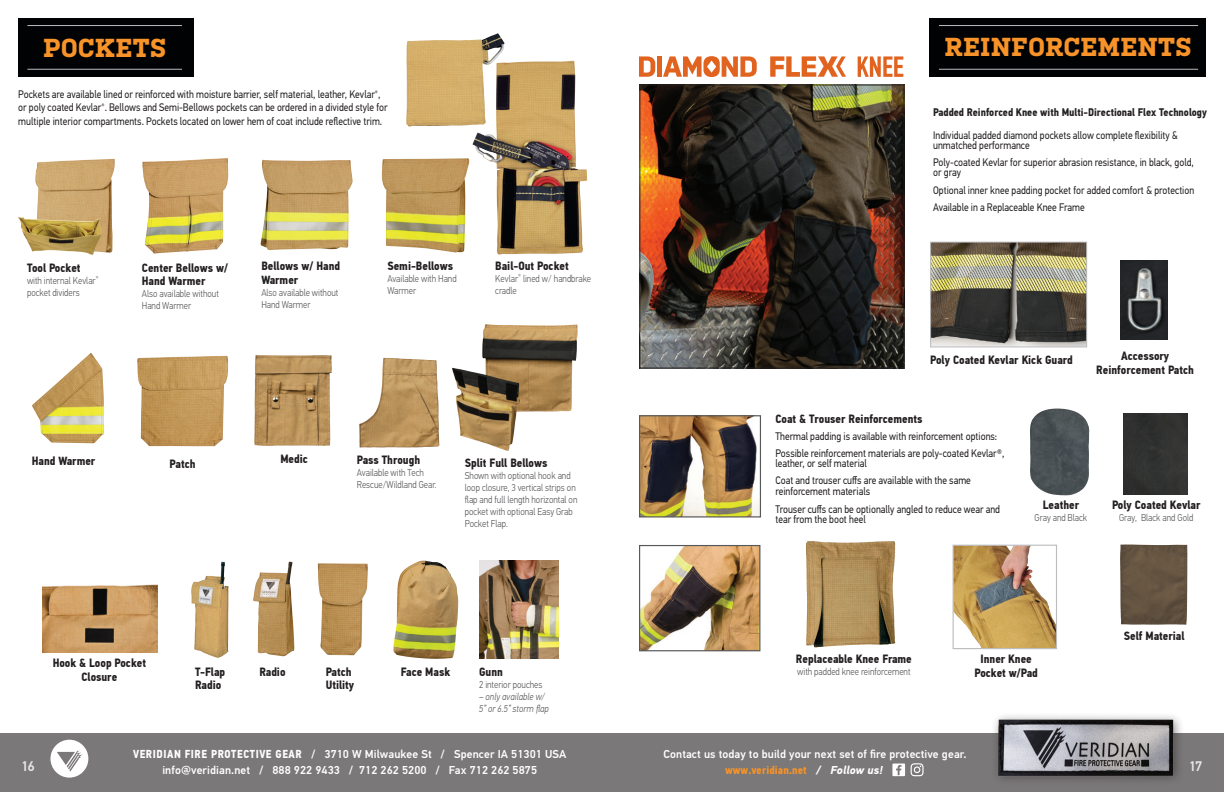
<style>
.page{position:relative;width:1224px;height:792px;background:#fff}
.page>*{position:absolute;margin:0;border:0;box-sizing:border-box;transform-origin:0 0}
.t1{font:700 26px "Kulturista";letter-spacing:.005em;color:#f79328}
.t2{font:500 14px "PF Din Text Pro";color:#e6e7e9}
.t3{font:700 12px/13.5px "PF Din Text Cond Pro";color:#231f20}
.t4{font:500 11.5px "PF Din Text Pro";letter-spacing:.01em;color:#fff}
.t5{font:700 11.5px "PF Din Text Cond Pro";letter-spacing:.01em;color:#f79328}
.t6{font:11px/17.2px "PF Din Text Pro";color:#231f20;scale:.88 1}
.t7{font:700 11px "PF Din Text Cond Pro";color:#231f20}
.t8{font:300 10px/12px "PF Din Text Pro";color:#57585a;scale:.88 1}
.t9{font:italic 300 10px/12px "PF Din Text Pro";letter-spacing:.01em;color:#57585a;scale:.88 1}
.s1{font-family:"PF Din Text Cond Pro";font-weight:700}
.s2{font-family:"PF Din Text Pro";font-style:italic;color:#fff}
</style>
<div class="page">
<div style="left:0;top:733px;width:1224px;height:59px;background:#7b7879"></div>
<div style="left:990px;top:711px;width:195px;height:76px;background:#231f20;opacity:.5"></div>
<img style="left:996px;top:711px;width:179px;height:67px">
<svg style="left:50px;top:740px;width:38px;height:38px"></svg>
<svg style="left:892px;top:764px;width:13px;height:12px"></svg>
<svg style="left:911px;top:763px;width:13px;height:13px"></svg>
<img style="left:1120px;top:260px;width:48px;height:80px">
<div style="left:18px;top:18px;width:175px;height:59px;background:#010203"></div>
<hr style="left:27px;top:25px;width:155px;height:1px;background:#bcbdc0">
<hr style="left:27px;top:69px;width:155px;height:1px;background:#bcbdc0">
<img style="left:142px;top:158px;width:87px;height:96px">
<img style="left:260px;top:160px;width:93px;height:91px">
<img style="left:32px;top:353px;width:72px;height:90px">
<img style="left:35px;top:159px;width:80px;height:94px">
<img style="left:381px;top:158px;width:89px;height:95px">
<img style="left:191px;top:574px;width:30px;height:39px">
<img style="left:253px;top:561px;width:42px;height:96px">
<img style="left:479px;top:560px;width:79px;height:99px">
<img style="left:318px;top:563px;width:50px;height:92px">
<img style="left:137px;top:356px;width:91px;height:90px">
<img style="left:18px;top:217px;width:84px;height:38px">
<img style="left:473px;top:61px;width:114px;height:194px">
<img style="left:406px;top:33px;width:99px;height:93px">
<img style="left:393px;top:561px;width:65px;height:98px">
<img style="left:359px;top:358px;width:80px;height:90px">
<img style="left:254px;top:355px;width:76px;height:91px">
<img style="left:482px;top:324px;width:96px;height:88px">
<img style="left:452px;top:368px;width:68px;height:83px">
<img style="left:43px;top:584px;width:114px;height:68px">
<img style="left:641px;top:547px;width:117px;height:102px">
<div style="left:639px;top:545px;width:121px;height:106px;border:1px solid #57585a"></div>
<img style="left:641px;top:417px;width:118px;height:99px">
<div style="left:639px;top:415px;width:122px;height:103px;border:1px solid #57585a"></div>
<svg style="left:770px;top:56px;width:76px;height:21px"></svg>
<svg style="left:639px;top:56px;width:16px;height:21px"></svg>
<div style="left:657px;top:56px;width:5px;height:21px;background:#e16320"></div>
<svg style="left:663px;top:56px;width:94px;height:21px"></svg>
<svg style="left:858px;top:56px;width:45px;height:21px"></svg>
<img style="left:641px;top:87px;width:261px;height:280px">
<div style="left:639px;top:85px;width:265px;height:284px;border:1px solid #231f20"></div>
<img style="left:1030px;top:408px;width:59px;height:87px">
<img style="left:932px;top:244px;width:153px;height:101px">
<div style="left:930px;top:242px;width:157px;height:105px;border:1px solid #bcbdc0"></div>
<div style="left:930px;top:18px;width:276px;height:59px;background:#010203"></div>
<hr style="left:939px;top:25px;width:259px;height:1px;background:#bcbdc0">
<hr style="left:939px;top:69px;width:259px;height:1px;background:#bcbdc0">
<img style="left:806px;top:541px;width:53px;height:107px">
<img style="left:955px;top:547px;width:100px;height:100px">
<div style="left:953px;top:545px;width:104px;height:104px;border:1px solid #bcbdc0"></div>
<img style="left:1120px;top:544px;width:67px;height:81px">
<div style="left:1124px;top:413px;width:63px;height:81px;background:#313231"></div>
<h1 class="t1" style="left:43px;top:29px;width:124px">POCKETS</h1>
<p class="t6" style="left:18px;top:88px;width:421px;line-height:13.2px">Pockets are available lined or reinforced with moisture barrier, self material, leather, Kevlar<sup>®</sup>, or poly coated Kevlar<sup>®</sup>. Bellows and Semi-Bellows pockets can be ordered in a divided style for multiple interior compartments. Pockets located on lower hem of coat include reflective trim.</p>
<p class="t3" style="left:27px;top:261px;width:55px">Tool Pocket</p>
<p class="t8" style="left:27px;top:275px;width:83px">with internal Kevlar<sup>® </sup>pocket dividers</p>
<p class="t3" style="left:142px;top:261px;width:88px">Center Bellows w/<br>Hand Warmer</p>
<p class="t8" style="left:142px;top:288px;width:89px">Also available without<br>Hand Warmer</p>
<p class="t3" style="left:261px;top:259px;width:80px">Bellows w/ Hand<br>Warmer</p>
<p class="t8" style="left:261px;top:286px;width:89px">Also available without<br>Hand Warmer</p>
<p class="t3" style="left:387px;top:260px;width:67px">Semi-Bellows</p>
<p class="t8" style="left:387px;top:273px;width:80px">Available with Hand<br>Warmer</p>
<p class="t3" style="left:495px;top:259px;width:75px">Bail-Out Pocket</p>
<p class="t8" style="left:495px;top:272px;width:110px">Kevlar<sup>®</sup> lined w/ handbrake cradle</p>
<p class="t3" style="left:32px;top:455px;width:65px">Hand Warmer</p>
<p class="t3" style="left:170px;top:457px;width:27px">Patch</p>
<p class="t3" style="left:280px;top:452px;width:29px">Medic</p>
<p class="t3" style="left:357px;top:454px;width:65px">Pass Through</p>
<p class="t8" style="left:357px;top:467px;width:92px">Available with Tech<br>Rescue/Wildland Gear.</p>
<p class="t3" style="left:465px;top:456px;width:84px">Split Full Bellows</p>
<p class="t8" style="left:465px;top:470px;width:129px">Shown with optional hook and loop closure, 3 vertical strips on flap and full length horizontal on pocket with optional Easy Grab<br>Pocket Flap.</p>
<p class="t3" style="left:53px;top:656px;width:95px;text-align:center">Hook &amp; Loop Pocket<br>Closure</p>
<p class="t3" style="left:195px;top:665px;width:31px">T-Flap<br>Radio</p>
<p class="t3" style="left:259px;top:665px;width:28px">Radio</p>
<p class="t3" style="left:326px;top:665px;width:30px">Patch<br>Utility</p>
<p class="t3" style="left:401px;top:665px;width:51px">Face Mask</p>
<p class="t3" style="left:479px;top:665px;width:25px">Gunn</p>
<p class="t8" style="left:479px;top:679px;width:74px">2 interior pouches</p>
<p class="t9" style="left:479px;top:691px;width:81px">– only available w/<br>5” or 6.5” storm flap</p>
<h1 class="t1" style="left:945px;top:28px;width:248px">REINFORCEMENTS</h1>
<p class="t7" style="left:933px;top:106px;width:275px">Padded Reinforced Knee with Multi-Directional Flex Technology</p>
<p class="t6" style="left:933px;top:131px;width:280px;line-height:10px">Individual padded diamond pockets allow complete flexibility &amp; unmatched performance</p>
<p class="t6" style="left:933px;top:158px;width:298px;line-height:10px">Poly-coated Kevlar for superior abrasion resistance, in black, gold, or gray</p>
<p class="t6" style="left:933px;top:181px;width:298px">Optional inner knee padding pocket for added comfort &amp; protection<br>Available in a Replaceable Knee Frame</p>
<p class="t3" style="left:930px;top:354px;width:144px">Poly Coated Kevlar Kick Guard</p>
<p class="t3" style="left:1096px;top:349px;width:99px;text-align:center">Accessory<br>Reinforcement Patch</p>
<p class="t3" style="left:775px;top:412px;width:149px">Coat &amp; Trouser Reinforcements</p>
<p class="t6" style="left:775px;top:428px;width:262px">Thermal padding is available with reinforcement options:<br>Possible reinforcement materials are poly-coated Kevlar®,</p>
<p class="t6" style="left:775px;top:455px;width:224px">leather, or self material<br>Coat and trouser cuffs are available with the same</p>
<p class="t6" style="left:775px;top:483px;width:257px">reinforcement materials<br>Trouser cuffs can be optionally angled to reduce wear and</p>
<p class="t6" style="left:775px;top:510px;width:104px">tear from the boot heel</p>
<p class="t3" style="left:1043px;top:498px;width:38px">Leather</p>
<p class="t8" style="left:1035px;top:512px;width:61px">Gray and Black</p>
<p class="t3" style="left:1112px;top:498px;width:90px">Poly Coated Kevlar</p>
<p class="t8" style="left:1119px;top:512px;width:86px">Gray, Black and Gold</p>
<p class="t3" style="left:796px;top:653px;width:117px">Replaceable Knee Frame</p>
<p class="t8" style="left:797px;top:666px;width:130px">with padded knee reinforcement</p>
<p class="t3" style="left:974px;top:653px;width:65px;text-align:center">Inner Knee<br>Pocket w/Pad</p>
<p class="t3" style="left:1124px;top:629px;width:62px">Self Material</p>
<p class="t4" style="left:133px;top:747px;width:435px"><span class="s1">VERIDIAN FIRE PROTECTIVE GEAR</span> / 3710 W Milwaukee St / Spencer IA 51301 USA</p>
<p class="t4" style="left:663px;top:747px;width:305px">Contact us today to build your next set of fire protective gear.</p>
<p class="t5" style="left:725px;top:763px;width:159px">www.veridian.net <span class="s2">/ Follow us!</span></p>
<p class="t2" style="left:21px;top:758px;width:15px">16</p>
<p class="t4" style="left:162px;top:763px;width:376px">info@veridian.net / 888 922 9433 / 712 262 5200 / Fax 712 262 5875</p>
<p class="t2" style="left:1189px;top:758px;width:15px">17</p>
</div>
